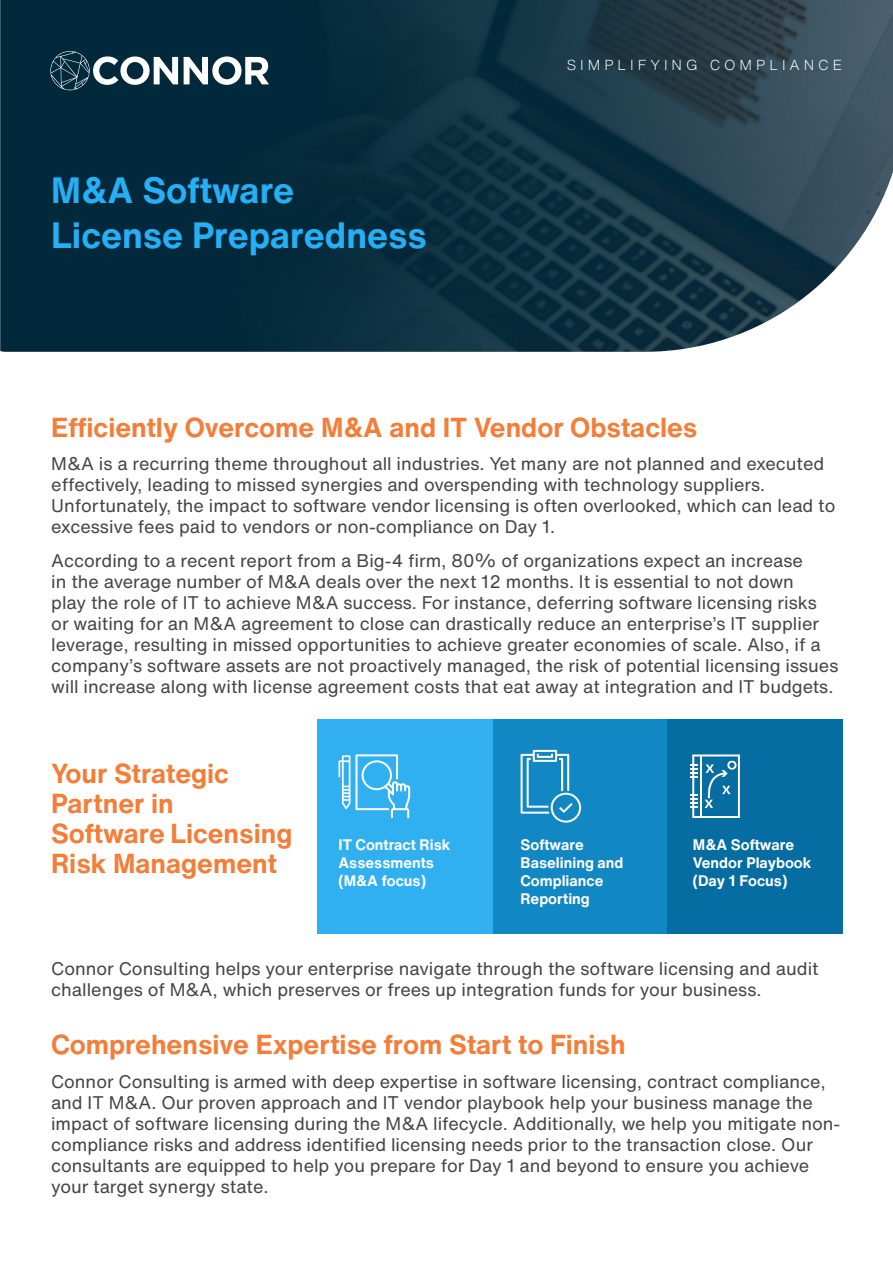
<style>
.page{position:relative;width:893px;height:1263px;background:#fff}
.page>*{position:absolute;margin:0;border:0;box-sizing:border-box;transform-origin:0 0}
.t1{font:700 36px/45px "Helvetica Now Text";color:#25aff4}
.t2{font:700 27px/30px "Helvetica Now Text";color:#f47d38}
.t3{font:18px/21px "Helvetica Now Text";color:#444}
.t4{font:700 15px/18px "Helvetica Now Text";color:#fff}
.t5{font:300 14.25px "Helvetica Now Text";letter-spacing:.28em;color:#fff}
</style>
<div class="page">
<img style="left:0;top:0;width:893px;height:352px">
<div style="left:492px;top:719px;width:175px;height:214px;background:#1187c3"></div>
<div style="left:317px;top:719px;width:175px;height:214px;background:#31b0f1"></div>
<div style="left:667px;top:719px;width:175px;height:214px;background:#056da1"></div>
<svg style="left:184px;top:56px;width:85px;height:29px"></svg>
<svg style="left:48px;top:49px;width:130px;height:41px"></svg>
<svg style="left:338px;top:754px;width:72px;height:64px"></svg>
<svg style="left:521px;top:750px;width:60px;height:73px"></svg>
<svg style="left:690px;top:754px;width:50px;height:64px"></svg>
<h1 class="t1" style="left:51px;top:166px;width:377px">M&amp;A Software<br>License Preparedness</h1>
<p class="t5" style="left:567px;top:54px;width:277px">SIMPLIFYING COMPLIANCE</p>
<h2 class="t2" style="left:51px;top:411px;width:648px">Efficiently Overcome M&amp;A and IT Vendor Obstacles</h2>
<p class="t3" style="left:51px;top:453px;width:786px">M&amp;A is a recurring theme throughout all industries. Yet many are not planned and executed effectively, leading to missed synergies and overspending with technology suppliers.<br>Unfortunately, the impact to software vendor licensing is often overlooked, which can lead to excessive fees paid to vendors or non-compliance on Day 1.</p>
<p class="t3" style="left:51px;top:550px;width:789px">According to a recent report from a Big-4 firm, 80% of organizations expect an increase<br>in the average number of M&amp;A deals over the next 12 months. It is essential to not down<br>play the role of IT to achieve M&amp;A success. For instance, deferring software licensing risks or waiting for an M&amp;A agreement to close can drastically reduce an enterprise’s IT supplier leverage, resulting in missed opportunities to achieve greater economies of scale. Also, if a company’s software assets are not proactively managed, the risk of potential licensing issues will increase along with license agreement costs that eat away at integration and IT budgets.</p>
<h2 class="t2" style="left:51px;top:758px;width:243px">Your Strategic<br>Partner in<br>Software Licensing<br>Risk Management</h2>
<p class="t4" style="left:338px;top:835px;width:113px">IT Contract Risk<br>Assessments (M&amp;A focus)</p>
<p class="t4" style="left:521px;top:835px;width:104px">Software<br>Baselining and<br>Compliance<br>Reporting</p>
<p class="t4" style="left:693px;top:835px;width:120px">M&amp;A Software<br>Vendor Playbook (Day 1 Focus)</p>
<p class="t3" style="left:51px;top:957px;width:769px">Connor Consulting helps your enterprise navigate through the software licensing and audit challenges of M&amp;A, which preserves or frees up integration funds for your business.</p>
<h2 class="t2" style="left:51px;top:1028px;width:576px">Comprehensive Expertise from Start to Finish</h2>
<p class="t3" style="left:51px;top:1070px;width:791px">Connor Consulting is armed with deep expertise in software licensing, contract compliance, and IT M&amp;A. Our proven approach and IT vendor playbook help your business manage the impact of software licensing during the M&amp;A lifecycle. Additionally, we help you mitigate non&shy;compliance risks and address identified licensing needs prior to the transaction close. Our consultants are equipped to help you prepare for Day 1 and beyond to ensure you achieve your target synergy state.</p>
</div>
